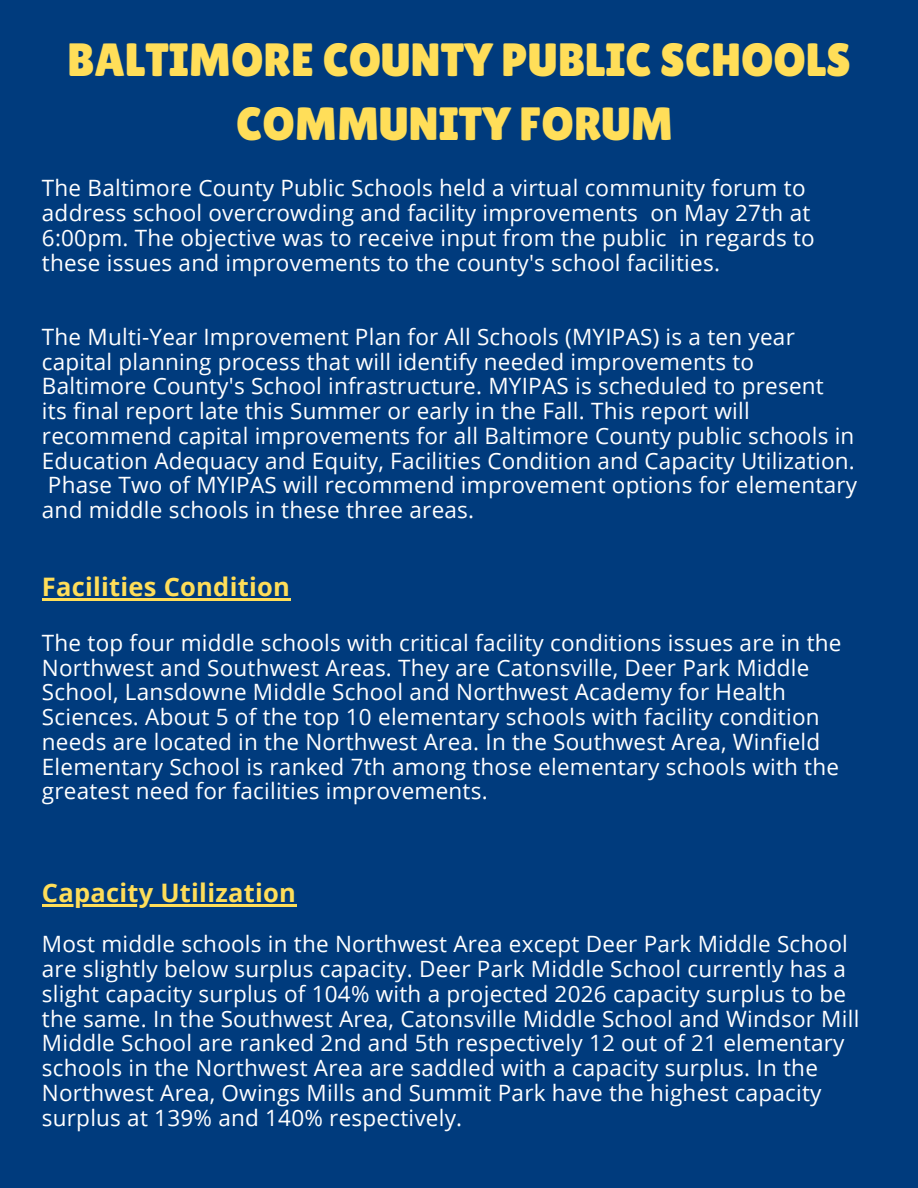
<style>
.page{position:relative;width:918px;height:1188px;background:#003b7d}
.page>*{position:absolute;margin:0;border:0;box-sizing:border-box;transform-origin:0 0}
.t1{font:46.65px/64.5px "Lilita One";color:#ffde59;text-align:center}
.t2{font:700 25.5px "Open Sans";letter-spacing:.01em;color:#ffde59}
.t3{font:22.5px/24.8px "Open Sans";letter-spacing:.01em;color:#fff}
</style>
<div class="page">
<hr style="left:42px;top:598px;width:248px;height:2px;background:#ffde59">
<hr style="left:42px;top:904px;width:254px;height:2px;background:#ffde59">
<p class="t1" style="left:67px;top:27px;width:786px">BALTIMORE COUNTY PUBLIC SCHOOLS<br>COMMUNITY FORUM</p>
<p class="t3" style="left:42px;top:175px;width:774px">The Baltimore County Public Schools held a virtual community forum to address school overcrowding and facility improvements on May 27th at 6:00pm. The objective was to receive input from the public in regards to these issues and improvements to the county's school facilities.</p>
<p class="t3" style="left:42px;top:324px;width:754px">The Multi-Year Improvement Plan for All Schools (MYIPAS) is a ten year</p>
<p class="t3" style="left:42px;top:349px;width:714px">capital planning process that will identify needed improvements to</p>
<p class="t3" style="left:42px;top:373px;width:783px">Baltimore County's School infrastructure. MYIPAS is scheduled to present</p>
<p class="t3" style="left:42px;top:398px;width:817px">its final report late this Summer or early in the Fall. This report will recommend capital improvements for all Baltimore County public schools in Education Adequacy and Equity, Facilities Condition and Capacity Utilization.<br>Phase Two of MYIPAS will recommend improvement options for elementary and middle schools in these three areas.</p>
<p class="t2" style="left:42px;top:569px;width:249px">Facilities Condition</p>
<p class="t3" style="left:42px;top:630px;width:801px">The top four middle schools with critical facility conditions issues are in the Northwest and Southwest Areas. They are Catonsville, Deer Park Middle School, Lansdowne Middle School and Northwest Academy for Health Sciences. About 5 of the top 10 elementary schools with facility condition needs are located in the Northwest Area. In the Southwest Area, Winfield Elementary School is ranked 7th among those elementary schools with the greatest need for facilities improvements.</p>
<p class="t2" style="left:42px;top:875px;width:255px">Capacity Utilization</p>
<p class="t3" style="left:42px;top:931px;width:819px">Most middle schools in the Northwest Area except Deer Park Middle School are slightly below surplus capacity. Deer Park Middle School currently has a slight capacity surplus of 104% with a projected 2026 capacity surplus to be the same. In the Southwest Area, Catonsville Middle School and Windsor Mill Middle School are ranked 2nd and 5th respectively 12 out of 21 elementary schools in the Northwest Area are saddled with a capacity surplus. In the Northwest Area, Owings Mills and Summit Park have the highest capacity surplus at 139% and 140% respectively.</p>
</div>
